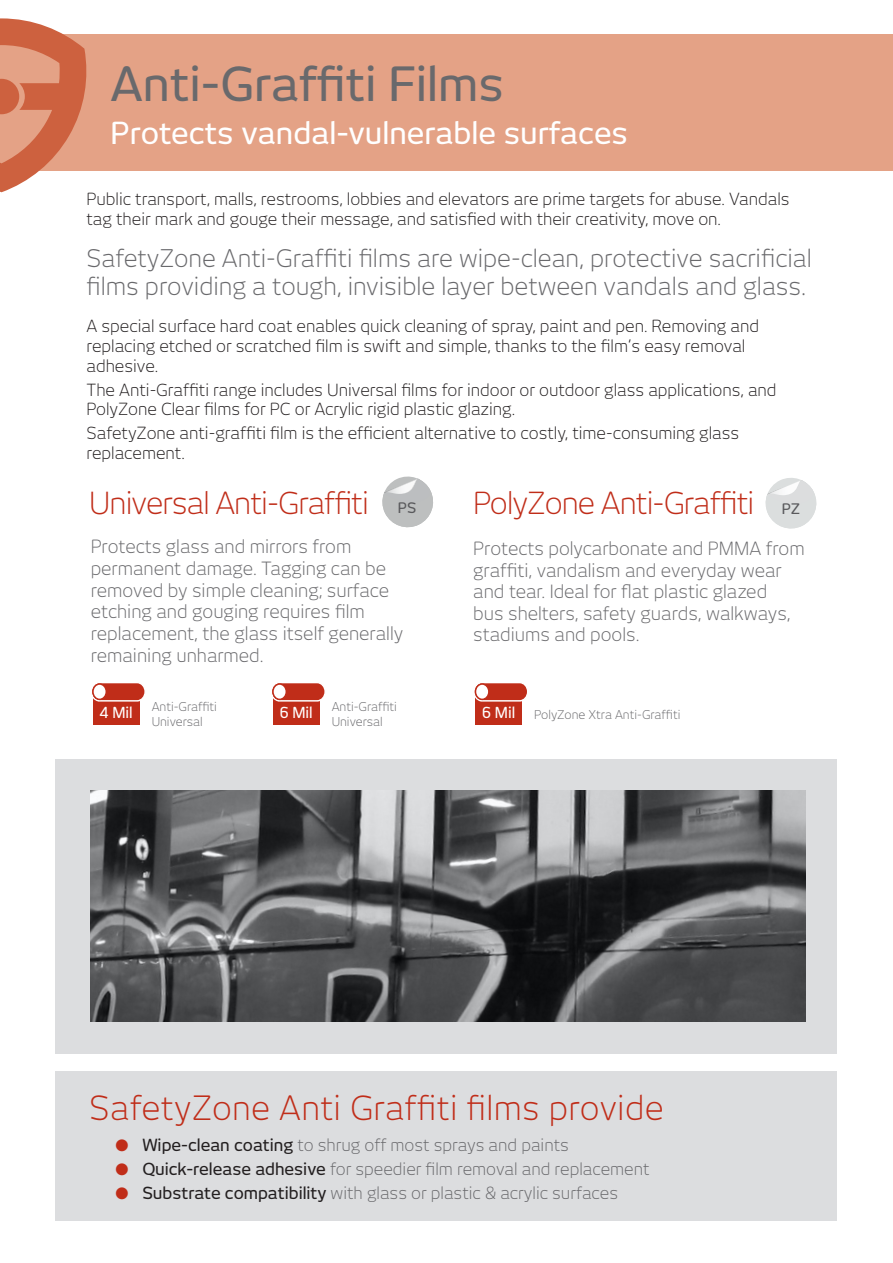
<style>
.page{position:relative;width:893px;height:1263px;background:#fff}
.page>*{position:absolute;margin:0;border:0;box-sizing:border-box;transform-origin:0 0}
.t1{font:500 46.5px "New June";color:#69696c}
.t2{font:300 33px "New June";letter-spacing:.01em;color:#c02d19}
.t3{font:300 30px "New June";letter-spacing:-.03em;color:#c02d19}
.t4{font:500 30px "New June";color:#fff}
.t5{font:300 24px/28.8px "New June";color:#69696c}
.t6{font:300 18px/21.6px "New June";color:#69696c}
.t7{font:300 16.5px/19.8px "New June";color:#231f20}
.t8{font:300 16.5px "New June";color:#69696c}
.t9{font:500 15px "New June";color:#fff}
.t10{font:500 14.4px "New June";color:#59595c}
.t11{font:300 12px/14.4px "New June";color:#69696c}
.s1{font-weight:500;font-size:14.4px;color:#59595c}
.s2{color:#c02d19}
.s3{font-weight:500;color:#231f20}
</style>
<div class="page">
<div style="left:0;top:34px;width:893px;height:137px;background:#e4a286"></div>
<svg style="left:0;top:18px;width:87px;height:174px"></svg>
<div style="left:55px;top:1071px;width:782px;height:149px;background:#dcdddf"></div>
<div style="left:55px;top:759px;width:782px;height:294px;background:#dcdddf"></div>
<svg style="left:382px;top:476px;width:51px;height:52px"></svg>
<img style="left:386px;top:479px;width:31px;height:13px">
<img style="left:386px;top:480px;width:30px;height:14px">
<div style="left:93px;top:693px;width:46px;height:31px;background:#c02d19"></div>
<svg style="left:92px;top:683px;width:53px;height:19px"></svg>
<div style="left:273px;top:693px;width:46px;height:31px;background:#c02d19"></div>
<svg style="left:272px;top:683px;width:53px;height:19px"></svg>
<div style="left:475px;top:693px;width:47px;height:31px;background:#c02d19"></div>
<svg style="left:474px;top:683px;width:53px;height:19px"></svg>
<svg style="left:765px;top:478px;width:52px;height:51px"></svg>
<img style="left:768px;top:480px;width:33px;height:14px">
<img style="left:769px;top:480px;width:31px;height:14px">
<img style="left:769px;top:481px;width:31px;height:14px">
<img style="left:91px;top:791px;width:714px;height:231px">
<h1 class="t1" style="left:111px;top:57px;width:395px">Anti-Graffiti Films</h1>
<h3 class="t4" style="left:111px;top:115px;width:519px">Protects vandal-vulnerable surfaces</h3>
<p class="t7" style="left:86px;top:189px;width:705px">Public transport, malls, restrooms, lobbies and elevators are prime targets for abuse. Vandals tag their mark and gouge their message, and satisfied with their creativity, move on.</p>
<h3 class="t5" style="left:86px;top:243px;width:727px">SafetyZone Anti-Graffiti films are wipe-clean, protective sacrificial films providing a tough, invisible layer between vandals and glass.</h3>
<p class="t7" style="left:86px;top:316px;width:674px">A special surface hard coat enables quick cleaning of spray, paint and pen. Removing and replacing etched or scratched film is swift and simple, thanks to the film’s easy removal adhesive.</p>
<p class="t7" style="left:86px;top:379px;width:692px">The Anti-Graffiti range includes Universal films for indoor or outdoor glass applications, and<br>PolyZone Clear films for PC or Acrylic rigid plastic glazing.</p>
<p class="t7" style="left:86px;top:423px;width:654px">SafetyZone anti-graffiti film is the efficient alternative to costly, time-consuming glass replacement.</p>
<h3 class="t3" style="left:89px;top:486px;width:328px">Universal Anti-Graffiti <span class="s1">PS</span></h3>
<h3 class="t3" style="left:473px;top:486px;width:283px">PolyZone Anti-Graffiti</h3>
<p class="t10" style="left:782px;top:501px;width:20px">PZ</p>
<p class="t6" style="left:473px;top:537px;width:333px">Protects polycarbonate and PMMA from graffiti, vandalism and everyday wear and tear. Ideal for flat plastic glazed<br>bus shelters, safety guards, walkways, stadiums and pools.</p>
<p class="t6" style="left:91px;top:536px;width:314px">Protects glass and mirrors from permanent damage. Tagging can be removed by simple cleaning; surface etching and gouging requires film replacement, the glass itself generally remaining unharmed.</p>
<p class="t9" style="left:100px;top:704px;width:35px">4 Mil</p>
<p class="t11" style="left:152px;top:699px;width:67px">Anti-Graffiti<br>Universal</p>
<p class="t9" style="left:280px;top:704px;width:35px">6 Mil</p>
<p class="t11" style="left:332px;top:699px;width:67px">Anti-Graffiti<br>Universal</p>
<p class="t9" style="left:482px;top:704px;width:35px">6 Mil</p>
<p class="t11" style="left:534px;top:707px;width:148px">PolyZone Xtra Anti-Graffiti</p>
<h2 class="t2" style="left:89px;top:1088px;width:576px">SafetyZone Anti Graffiti films provide</h2>
<p class="t8" style="left:115px;top:1135px;width:455px"><span class="s2">●</span> <span class="s3">Wipe-clean coating</span> to shrug off most sprays and paints</p>
<p class="t8" style="left:115px;top:1159px;width:536px"><span class="s2">●</span> <span class="s3">Quick-release adhesive</span> for speedier film removal and replacement</p>
<p class="t8" style="left:115px;top:1183px;width:504px"><span class="s2">●</span> <span class="s3">Substrate compatibility</span> with glass or plastic &amp; acrylic surfaces</p>
</div>
